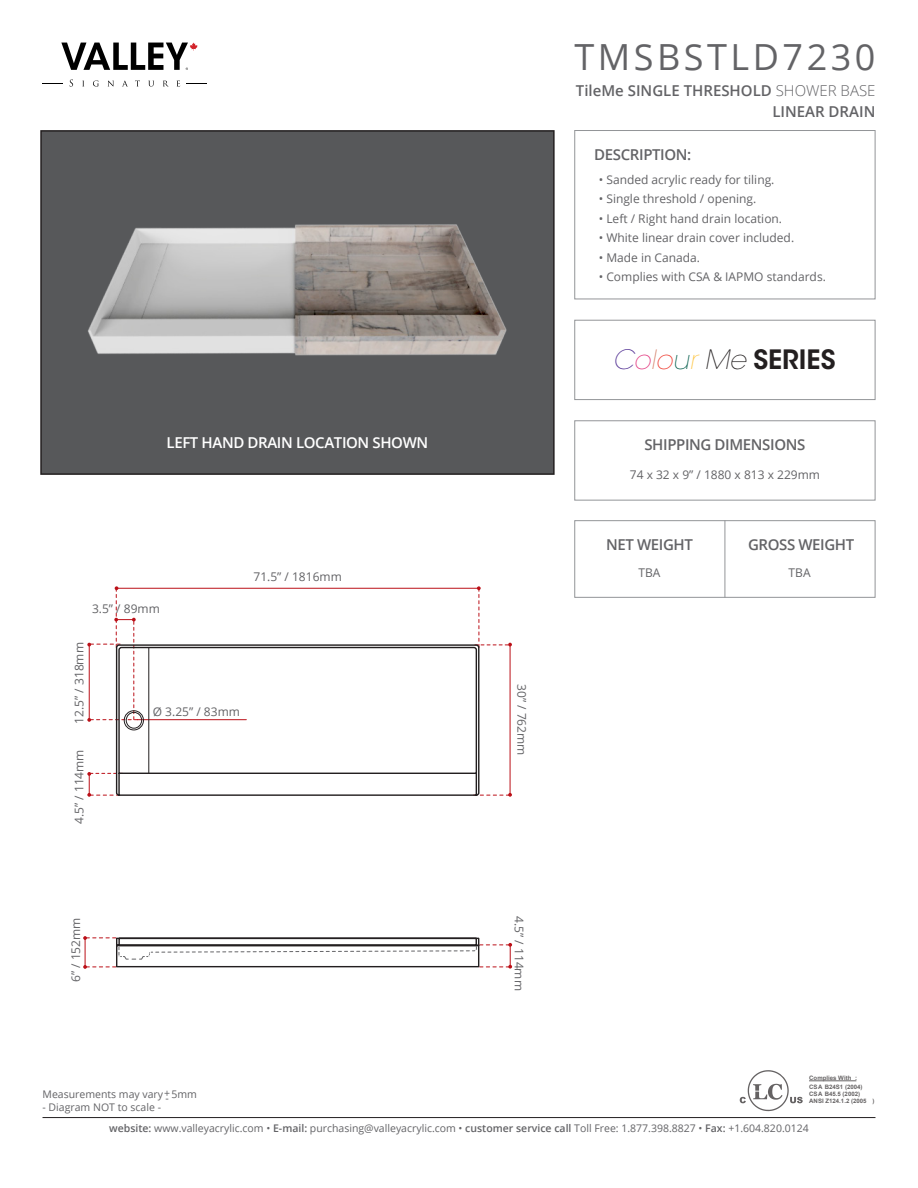
<style>
.page{position:relative;width:918px;height:1188px;background:#fff}
.page>*{position:absolute;margin:0;border:0;box-sizing:border-box;transform-origin:0 0}
.t1{font:36px "Open Sans";letter-spacing:.1em;color:#636366}
.t2{font:600 26.55px "ITC Avant Garde Std";color:#231f20}
.t3{font:600 15px "Open Sans";letter-spacing:-.025em;color:#636366}
.t4{font:600 15px "Open Sans";color:#636366}
.t5{font:600 15px "Open Sans";letter-spacing:-.025em;color:#fff}
.t6{font:12px "Open Sans";color:#636366}
.t7{font:10.5px "Open Sans";color:#636366}
.t8{font:700 6px/8.7px "Arial";color:#231f20}
.s1{font-weight:300}
.s2{font-weight:200;font-style:italic;color:#502e92}
.s3{font-weight:200;font-style:italic;color:#e1307a}
.s4{font-weight:200;font-style:italic;color:#d37c64}
.s5{font-weight:200;font-style:italic;color:#ee3529}
.s6{font-weight:200;font-style:italic;color:#005b49}
.s7{font-weight:200;font-style:italic;color:#fec542}
.s8{font-weight:200;font-style:italic}
.s9{font-weight:600}
</style>
<div class="page">
<svg style="left:61px;top:43px;width:137px;height:27px"></svg>
<svg style="left:70px;top:80px;width:3px;height:7px"></svg>
<svg style="left:93px;top:81px;width:6px;height:6px"></svg>
<svg style="left:108px;top:81px;width:6px;height:6px"></svg>
<svg style="left:122px;top:81px;width:6px;height:5px"></svg>
<svg style="left:148px;top:81px;width:6px;height:6px"></svg>
<svg style="left:163px;top:81px;width:5px;height:5px"></svg>
<svg style="left:186px;top:83px;width:21px;height:1px"></svg>
<svg style="left:43px;top:83px;width:20px;height:1px"></svg>
<svg style="left:740px;top:1070px;width:63px;height:41px"></svg>
<hr style="left:809px;top:1081px;width:47px;height:1px;background:#231f20">
<hr style="left:43px;top:1117px;width:832px;height:1px;background:#231f20">
<div style="left:40px;top:130px;width:515px;height:345px;background:#57585a;border:2px solid #231f20"></div>
<div style="left:574px;top:420px;width:301px;height:81px;border:1px solid #939598"></div>
<div style="left:574px;top:520px;width:301px;height:78px;border:1px solid #939598"></div>
<hr style="left:725px;top:520px;width:1px;height:78px;background:#939598">
<div style="left:574px;top:130px;width:301px;height:169px;border:1px solid #939598"></div>
<div style="left:574px;top:320px;width:301px;height:80px;border:1px solid #939598"></div>
<hr style="left:117px;top:588px;width:362px;height:1px;background:#bb1018">
<hr style="left:510px;top:645px;width:1px;height:150px;background:#bb1018">
<svg style="left:480px;top:793px;width:32px;height:4px"></svg>
<svg style="left:475px;top:586px;width:37px;height:62px"></svg>
<svg style="left:150px;top:644px;width:330px;height:152px"></svg>
<svg style="left:87px;top:586px;width:63px;height:211px"></svg>
<div style="left:124px;top:710px;width:20px;height:20px;border:1px solid #231f20;border-radius:50%"></div>
<svg style="left:83px;top:936px;width:429px;height:33px"></svg>
<img style="left:88px;top:224px;width:419px;height:132px">
<p class="t1" style="left:574px;top:32px;width:303px">TMSBSTLD7230</p>
<p class="t4" style="left:576px;top:81px;width:301px">TileMe SINGLE THRESHOLD <span class="s1">SHOWER BASE</span></p>
<p class="t4" style="left:772px;top:102px;width:105px">LINEAR DRAIN</p>
<p class="t3" style="left:594px;top:144px;width:99px">DESCRIPTION:</p>
<p class="t6" style="left:599px;top:171px;width:177px">• Sanded acrylic ready for tiling.</p>
<p class="t6" style="left:599px;top:191px;width:159px">• Single threshold / opening.</p>
<p class="t6" style="left:599px;top:210px;width:185px">• Left / Right hand drain location.</p>
<p class="t6" style="left:599px;top:230px;width:197px">• White linear drain cover included.</p>
<p class="t6" style="left:599px;top:249px;width:103px">• Made in Canada.</p>
<p class="t6" style="left:599px;top:269px;width:229px">• Complies with CSA &amp; IAPMO standards.</p>
<p class="t5" style="left:167px;top:432px;width:263px">LEFT HAND DRAIN LOCATION SHOWN</p>
<p class="t6" style="left:92px;top:600px;width:69px">3.5” / 89mm</p>
<p class="t6" style="left:71px;top:724px;width:83px;rotate:-90deg">12.5” / 318mm</p>
<p class="t6" style="left:71px;top:824px;width:76px;rotate:-90deg">4.5” / 114mm</p>
<p class="t6" style="left:153px;top:704px;width:89px">Ø 3.25” / 83mm</p>
<p class="t6" style="left:253px;top:569px;width:90px">71.5” / 1816mm</p>
<p class="t6" style="left:67px;top:982px;width:66px;rotate:-90deg">6” / 152mm</p>
<p class="t7" style="left:43px;top:1087px;width:156px">Measurements may vary 5mm</p>
<p class="t7" style="left:43px;top:1100px;width:120px">- Diagram NOT to scale -</p>
<p class="t7" style="left:164px;top:1086px;width:8px">+</p>
<p class="t7" style="left:165px;top:1091px;width:5px">-</p>
<p class="t6" style="left:530px;top:684px;width:73px;rotate:90deg">30” / 762mm</p>
<p class="t6" style="left:527px;top:916px;width:76px;rotate:90deg">4.5” / 114mm</p>
<p class="t2" style="left:613px;top:343px;width:224px"><span class="s2">C</span><span class="s3">o</span><span class="s4">l</span><span class="s5">o</span><span class="s6">u</span><span class="s7">r</span> <span class="s8">Me</span> SERIES</p>
<p class="t3" style="left:644px;top:434px;width:163px">SHIPPING DIMENSIONS</p>
<p class="t6" style="left:630px;top:466px;width:192px">74 x 32 x 9” / 1880 x 813 x 229mm</p>
<p class="t3" style="left:606px;top:534px;width:88px">NET WEIGHT</p>
<p class="t3" style="left:748px;top:534px;width:108px">GROSS WEIGHT</p>
<p class="t6" style="left:638px;top:564px;width:24px">TBA</p>
<p class="t6" style="left:789px;top:564px;width:24px">TBA</p>
<p class="t8" style="left:809px;top:1074px;width:55px">Complies With :<br>CSA B24S1 (2004)</p>
<p class="t8" style="left:809px;top:1090px;width:67px;line-height:7.4px">CSA B45.5 (2002)<br>ANSI Z124.1.2 (2005 )</p>
<p class="t7" style="left:109px;top:1121px;width:701px"><span class="s9">website:</span> www.valleyacrylic.com • <span class="s9">E-mail:</span> purchasing@valleyacrylic.com • <span class="s9">customer service call</span> Toll Free: 1.877.398.8827 • <span class="s9">Fax:</span> +1.604.820.0124</p>
</div>
